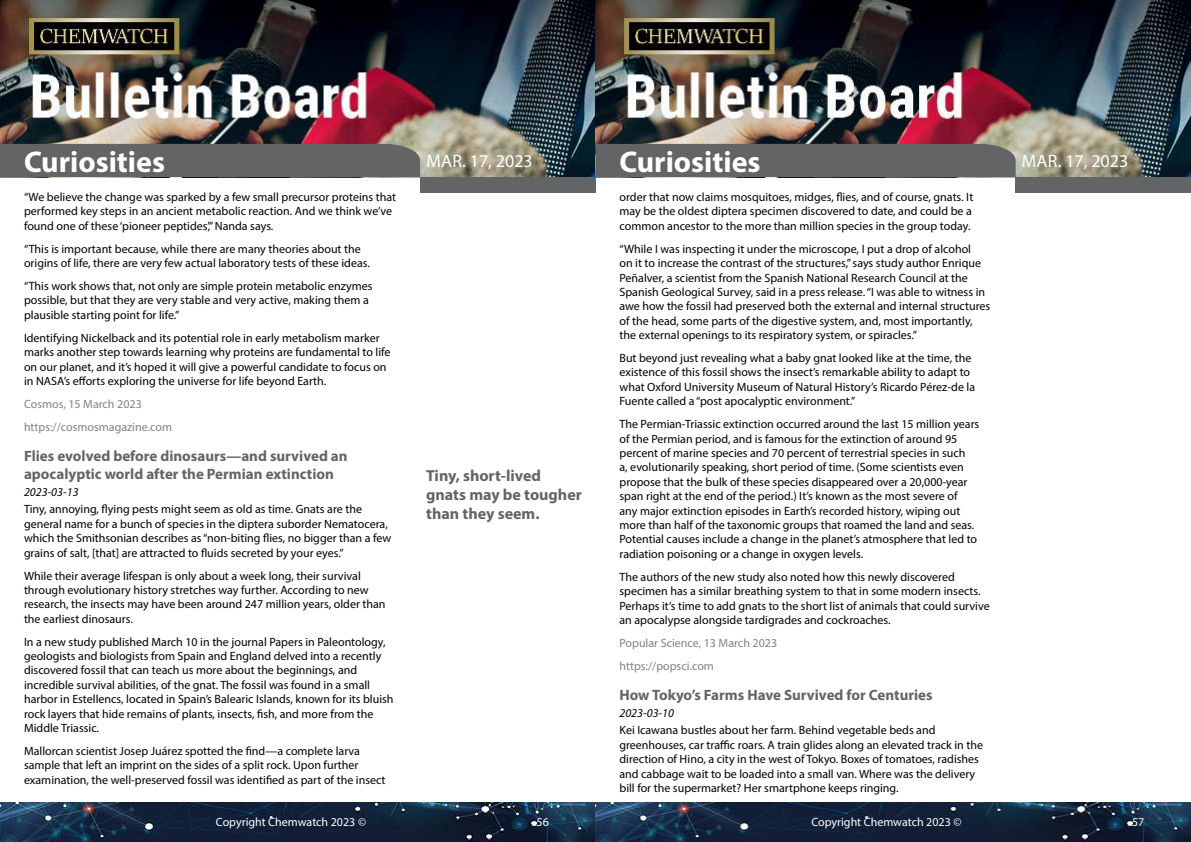
<style>
.page{position:relative;width:1191px;height:842px;background:#fff}
.page>*{position:absolute;margin:0;border:0;box-sizing:border-box;transform-origin:0 0}
.t1{font:700 30px "Myriad Pro";color:#fff}
.t2{font:18px "Myriad Pro";color:#fff}
.t3{font:700 16px/19.2px "Myriad Pro";color:#636466}
.t4{font:700 15px/18px "Myriad Pro";color:#636466}
.t5{font:12px/14.4px "Myriad Pro";color:#000}
.t6{font:12px/22.9px "Myriad Pro";color:#808285}
.t7{font:12px "Myriad Pro";color:#fff}
.t8{font:italic 12px "Myriad Pro";color:#000}
</style>
<div class="page">
<img style="left:0;top:0;width:1191px;height:177px">
<div style="left:420px;top:177px;width:175px;height:15px;background:#636466"></div>
<div style="left:1015px;top:177px;width:176px;height:15px;background:#636466"></div>
<div style="left:0;top:144px;width:420px;height:33px;background:#636466"></div>
<div style="left:595px;top:144px;width:420px;height:33px;background:#636466"></div>
<img style="left:0;top:802px;width:1191px;height:40px">
<h1 class="t1" style="left:24px;top:142px;width:142px">Curiosities</h1>
<h1 class="t1" style="left:619px;top:142px;width:142px">Curiosities</h1>
<p class="t5" style="left:619px;top:190px;width:355px;text-align:justify">order that now claims mosquitoes, midges, flies, and of course, gnats. It may be the oldest diptera specimen discovered to date, and could be a common ancestor to the more than million species in the group today.</p>
<p class="t5" style="left:619px;top:241px;width:372px">“While I was inspecting it under the microscope, I put a drop of alcohol<br>on it to increase the contrast of the structures,” says study author Enrique Peñalver, a scientist from the Spanish National Research Council at the Spanish Geological Survey, said in a press release. “I was able to witness in awe how the fossil had preserved both the external and internal structures of the head, some parts of the digestive system, and, most importantly, the external openings to its respiratory system, or spiracles.”</p>
<p class="t5" style="left:619px;top:351px;width:357px">But beyond just revealing what a baby gnat looked like at the time, the existence of this fossil shows the insect’s remarkable ability to adapt to what Oxford University Museum of Natural History’s Ricardo Pérez-de la Fuente called a “post apocalyptic environment.”</p>
<p class="t5" style="left:619px;top:417px;width:361px">The Permian-Triassic extinction occurred around the last 15 million years of the Permian period, and is famous for the extinction of around 95 percent of marine species and 70 percent of terrestrial species in such<br>a, evolutionarily speaking, short period of time. (Some scientists even propose that the bulk of these species disappeared over a 20,000-year span right at the end of the period.) It’s known as the most severe of<br>any major extinction episodes in Earth’s recorded history, wiping out more than half of the taxonomic groups that roamed the land and seas.<br>Potential causes include a change in the planet’s atmosphere that led to radiation poisoning or a change in oxygen levels.</p>
<p class="t5" style="left:619px;top:569px;width:372px">The authors of the new study also noted how this newly discovered specimen has a similar breathing system to that in some modern insects.<br>Perhaps it’s time to add gnats to the short list of animals that could survive an apocalypse alongside tardigrades and cockroaches.</p>
<p class="t6" style="left:619px;top:631px;width:159px">Popular Science, 13 March 2023 https://popsci.com</p>
<p class="t4" style="left:619px;top:685px;width:315px">How Tokyo’s Farms Have Survived for Centuries</p>
<p class="t8" style="left:619px;top:706px;width:56px">2023-03-10</p>
<p class="t5" style="left:619px;top:723px;width:365px">Kei Icawana bustles about her farm. Behind vegetable beds and greenhouses, car traffic roars. A train glides along an elevated track in the direction of Hino, a city in the west of Tokyo. Boxes of tomatoes, radishes and cabbage wait to be loaded into a small van. Where was the delivery bill for the supermarket? Her smartphone keeps ringing.</p>
<h2 class="t2" style="left:426px;top:149px;width:108px">Mar. 17, 2023</h2>
<h2 class="t2" style="left:1022px;top:149px;width:108px">Mar. 17, 2023</h2>
<p class="t5" style="left:24px;top:190px;width:374px">“We believe the change was sparked by a few small precursor proteins that performed key steps in an ancient metabolic reaction. And we think we’ve found one of these ‘pioneer peptides’,” Nanda says.</p>
<p class="t5" style="left:24px;top:241px;width:347px">“This is important because, while there are many theories about the origins of life, there are very few actual laboratory tests of these ideas.</p>
<p class="t5" style="left:24px;top:279px;width:350px">“This work shows that, not only are simple protein metabolic enzymes possible, but that they are very stable and very active, making them a plausible starting point for life.”</p>
<p class="t5" style="left:24px;top:330px;width:368px">Identifying Nickelback and its potential role in early metabolism marker marks another step towards learning why proteins are fundamental to life on our planet, and it’s hoped it will give a powerful candidate to focus on in NASA’s efforts exploring the universe for life beyond Earth.</p>
<p class="t6" style="left:24px;top:392px;width:149px">Cosmos, 15 March 2023 https://cosmosmagazine.com</p>
<p class="t4" style="left:24px;top:446px;width:325px">Flies evolved before dinosaurs—and survived an apocalyptic world after the Permian extinction</p>
<p class="t8" style="left:24px;top:485px;width:56px">2023-03-13</p>
<p class="t5" style="left:24px;top:502px;width:369px">Tiny, annoying, flying pests might seem as old as time. Gnats are the general name for a bunch of species in the diptera suborder Nematocera, which the Smithsonian describes as “non-biting flies, no bigger than a few grains of salt, [that] are attracted to fluids secreted by your eyes.”</p>
<p class="t5" style="left:24px;top:568px;width:363px">While their average lifespan is only about a week long, their survival through evolutionary history stretches way further. According to new research, the insects may have been around 247 million years, older than the earliest dinosaurs.</p>
<p class="t5" style="left:24px;top:634px;width:371px">In a new study published March 10 in the journal Papers in Paleontology, geologists and biologists from Spain and England delved into a recently discovered fossil that can teach us more about the beginnings, and incredible survival abilities, of the gnat. The fossil was found in a small harbor in Estellencs, located in Spain’s Balearic Islands, known for its bluish rock layers that hide remains of plants, insects, fish, and more from the Middle Triassic.</p>
<p class="t5" style="left:24px;top:743px;width:363px">Mallorcan scientist Josep Juárez spotted the find—a complete larva sample that left an imprint on the sides of a split rock. Upon further examination, the well-preserved fossil was identified as part of the insect</p>
<h3 class="t3" style="left:426px;top:465px;width:157px">Tiny, short-lived gnats may be tougher than they seem.</h3>
<p class="t7" style="left:216px;top:815px;width:152px">Copyright Chemwatch 2023 ©</p>
<p class="t7" style="left:536px;top:815px;width:14px">56</p>
<p class="t7" style="left:811px;top:815px;width:152px">Copyright Chemwatch 2023 ©</p>
<p class="t7" style="left:1132px;top:815px;width:14px">57</p>
</div>
